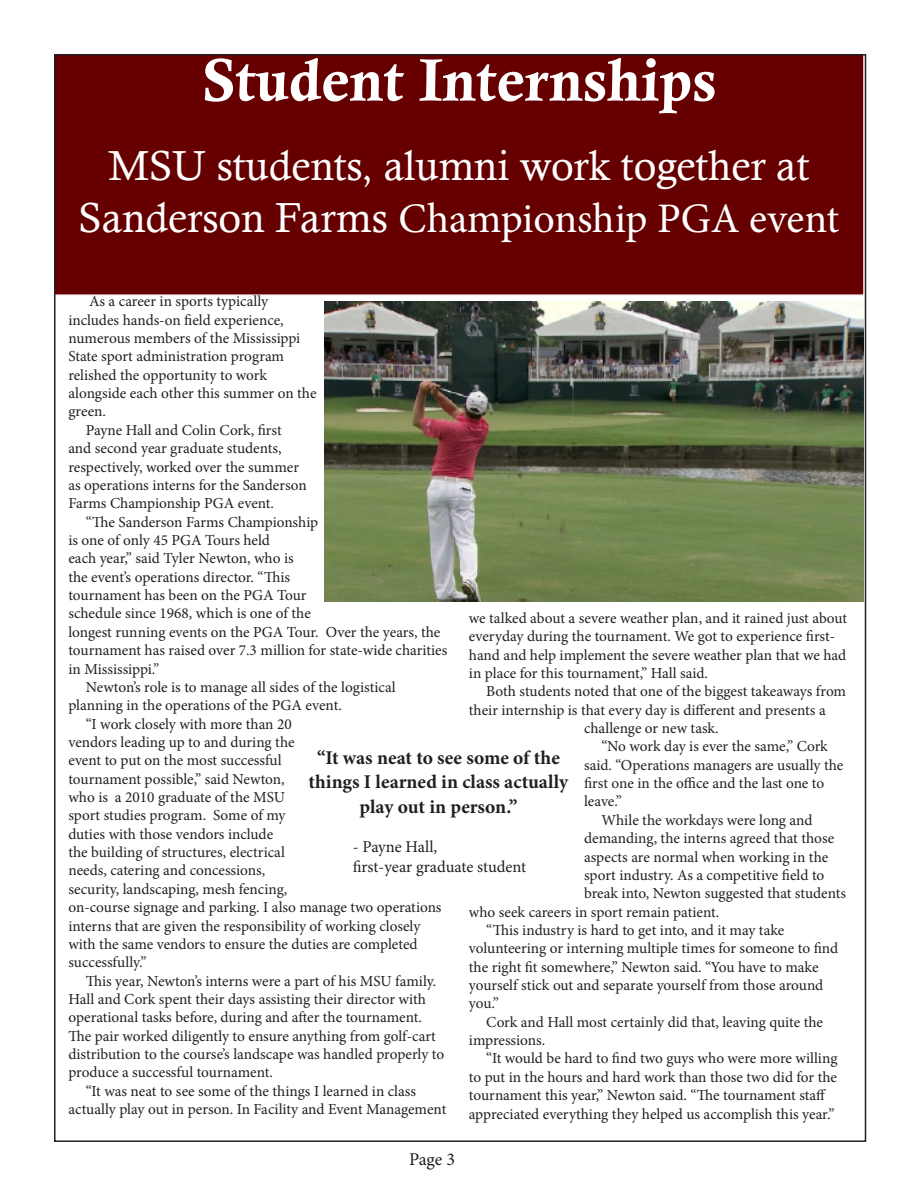
<style>
.page{position:relative;width:918px;height:1188px;background:#fff}
.page>*{position:absolute;margin:0;border:0;box-sizing:border-box;transform-origin:0 0}
.t1{font:60px "Calis MT Bol";color:#fff}
.t2{font:42px/52.5px "Calisto";color:#fff;text-align:center}
.t3{font:700 19.5px/23.4px "Minion Pro";color:#231f20;text-align:center}
.t4{font:18px "Minion Pro";color:#231f20}
.t5{font:16.5px "Minion Pro";letter-spacing:-.005em;color:#231f20}
.t6{font:15.3px/18.3px "Minion Pro";letter-spacing:-.005em;color:#231f20}
.s1{font-family:"Minion Pro"}
</style>
<div class="page">
<div style="left:54px;top:54px;width:810px;height:241px;background:#600"></div>
<img style="left:324px;top:301px;width:539px;height:300px">
<p class="t1" style="left:202px;top:46px;width:517px">Student Internships</p>
<p class="t2" style="left:79px;top:139px;width:762px">MSU students, alumni work together at<br>Sanderson Farms <span class="s1">Championship PGA event</span></p>
<p class="t6" style="left:68px;top:292px;width:250px;text-indent:21px">As a career in sports typically includes hands-on field experience, numerous members of the Mississippi<br>State sport administration program relished the opportunity to work alongside each other this summer on the green.</p>
<p class="t6" style="left:68px;top:421px;width:240px;text-indent:17px">Payne Hall and Colin Cork, first and second year graduate students, respectively, worked over the summer as operations interns for the Sanderson Farms Championship PGA event.</p>
<p class="t6" style="left:68px;top:513px;width:380px;text-indent:17px">“The Sanderson Farms Championship<br>is one of only 45 PGA Tours held<br>each year,” said Tyler Newton, who is<br>the event’s operations director. “This<br>tournament has been on the PGA Tour<br>schedule since 1968, which is one of the<br>longest running events on the PGA Tour. Over the years, the tournament has raised over 7.3 million for state-wide charities in Mississippi.”</p>
<p class="t6" style="left:68px;top:678px;width:329px;text-indent:17px">Newton’s role is to manage all sides of the logistical planning in the operations of the PGA event.</p>
<p class="t6" style="left:68px;top:715px;width:375px;text-indent:17px">“I work closely with more than 20<br>vendors leading up to and during the<br>event to put on the most successful<br>tournament possible,” said Newton,<br>who is a 2010 graduate of the MSU<br>sport studies program. Some of my<br>duties with those vendors include<br>the building of structures, electrical<br>needs, catering and concessions,<br>security, landscaping, mesh fencing,<br>on-course signage and parking. I also manage two operations interns that are given the responsibility of working closely with the same vendors to ensure the duties are completed successfully.”</p>
<p class="t6" style="left:68px;top:972px;width:377px;text-indent:17px">This year, Newton’s interns were a part of his MSU family.<br>Hall and Cork spent their days assisting their director with operational tasks before, during and after the tournament.<br>The pair worked diligently to ensure anything from golf-cart distribution to the course’s landscape was handled properly to produce a successful tournament.</p>
<p class="t6" style="left:68px;top:1082px;width:379px;text-indent:17px">“It was neat to see some of the things I learned in class actually play out in person. In Facility and Event Management</p>
<p class="t6" style="left:469px;top:609px;width:380px">we talked about a severe weather plan, and it rained just about everyday during the tournament. We got to experience first&shy;hand and help implement the severe weather plan that we had in place for this tournament,” Hall said.</p>
<p class="t6" style="left:486px;top:682px;width:361px">Both students noted that one of the biggest takeaways from</p>
<p class="t6" style="left:469px;top:701px;width:358px">their internship is that every day is different and presents a</p>
<p class="t6" style="left:584px;top:719px;width:136px">challenge or new task.</p>
<p class="t6" style="left:584px;top:737px;width:261px;text-indent:17px">“No work day is ever the same,” Cork said. “Operations managers are usually the first one in the office and the last one to leave.”</p>
<p class="t6" style="left:601px;top:811px;width:213px">While the workdays were long and</p>
<p class="t6" style="left:584px;top:829px;width:252px">demanding, the interns agreed that those</p>
<p class="t6" style="left:584px;top:848px;width:246px">aspects are normal when working in the</p>
<p class="t6" style="left:584px;top:866px;width:242px">sport industry. As a competitive field to</p>
<p class="t6" style="left:584px;top:884px;width:263px">break into, Newton suggested that students</p>
<p class="t6" style="left:469px;top:903px;width:252px">who seek careers in sport remain patient.</p>
<p class="t6" style="left:469px;top:921px;width:371px;text-indent:17px">“This industry is hard to get into, and it may take volunteering or interning multiple times for someone to find the right fit somewhere,” Newton said. “You have to make yourself stick out and separate yourself from those around you.”</p>
<p class="t6" style="left:469px;top:1013px;width:356px;text-indent:17px">Cork and Hall most certainly did that, leaving quite the impressions.</p>
<p class="t6" style="left:469px;top:1050px;width:370px;text-indent:17px">“It would be hard to find two guys who were more willing to put in the hours and hard work than those two did for the tournament this year,” Newton said. “The tournament staff appreciated everything they helped us accomplish this year.”</p>
<p class="t3" style="left:309px;top:746px;width:261px">“It was neat to see some of the things I learned in class actually</p>
<p class="t3" style="left:360px;top:795px;width:159px">play out in person.”</p>
<p class="t5" style="left:353px;top:836px;width:86px">- Payne Hall,</p>
<p class="t5" style="left:353px;top:856px;width:175px">first-year graduate student</p>
<p class="t4" style="left:409px;top:1147px;width:48px">Page 3</p>
</div>
